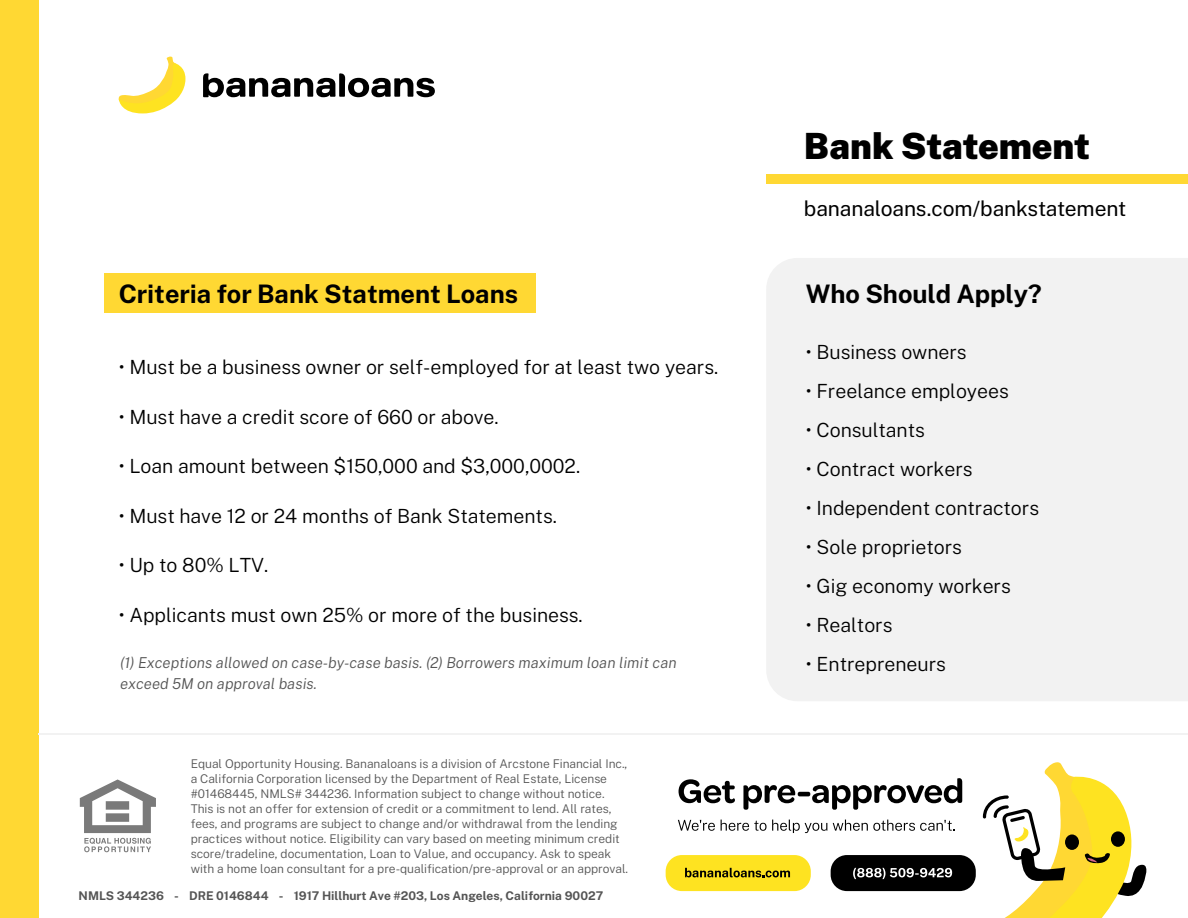
<style>
.page{position:relative;width:1188px;height:918px;background:#fff}
.page>*{position:absolute;margin:0;border:0;box-sizing:border-box;transform-origin:0 0}
.t1{font:900 36.15px "Public Sans";letter-spacing:-.005em;color:#000}
.t2{font:700 25.5px "Public Sans";color:#000}
.t3{font:21px "Public Sans";letter-spacing:-.005em;color:#000}
.t4{font:300 19.5px "Public Sans";color:#000}
.t5{font:italic 300 15px/21px "Public Sans";color:#545454}
.t6{font:300 12px/15px "Public Sans";color:#545454}
.t7{font:700 12px "Public Sans";color:#545454}
</style>
<div class="page">
<div style="left:766px;top:258px;width:422px;height:443px;background:#f2f2f2"></div>
<div style="left:0;top:0;width:38px;height:918px;background:#ffd833"></div>
<svg style="left:203px;top:73px;width:232px;height:24px"></svg>
<svg style="left:118px;top:57px;width:67px;height:56px"></svg>
<div style="left:766px;top:174px;width:422px;height:10px;background:#ffd833"></div>
<div style="left:104px;top:273px;width:431px;height:40px;background:#ffd833"></div>
<svg style="left:80px;top:779px;width:76px;height:73px"></svg>
<div style="left:666px;top:855px;width:145px;height:36px;background:#fee321;border-radius:16px"></div>
<svg style="left:678px;top:762px;width:469px;height:156px"></svg>
<hr style="left:38px;top:733px;width:1150px;height:2px;background:#f2f2f2">
<h2 class="t2" style="left:119px;top:275px;width:401px">Criteria for Bank Statment Loans</h2>
<h3 class="t4" style="left:119px;top:354px;width:601px">• Must be a business owner or self-employed for at least two years.</h3>
<h3 class="t4" style="left:119px;top:404px;width:382px">• Must have a credit score of 660 or above.</h3>
<h3 class="t4" style="left:119px;top:453px;width:463px">• Loan amount between $150,000 and $3,000,0002.</h3>
<h3 class="t4" style="left:119px;top:503px;width:440px">• Must have 12 or 24 months of Bank Statements.</h3>
<h3 class="t4" style="left:119px;top:552px;width:151px">• Up to 80% LTV.</h3>
<h3 class="t4" style="left:119px;top:602px;width:465px">• Applicants must own 25% or more of the business.</h3>
<p class="t5" style="left:120px;top:651px;width:558px">(1) Exceptions allowed on case-by-case basis. (2) Borrowers maximum loan limit can exceed 5M on approval basis.</p>
<p class="t6" style="left:191px;top:756px;width:439px">Equal Opportunity Housing. Bananaloans is a division of Arcstone Financial Inc., a California Corporation licensed by the Department of Real Estate, License #01468445, NMLS# 344236. Information subject to change without notice.<br>This is not an offer for extension of credit or a commitment to lend. All rates, fees, and programs are subject to change and/or withdrawal from the lending practices without notice. Eligibility can vary based on meeting minimum credit score/tradeline, documentation, Loan to Value, and occupancy. Ask to speak with a home loan consultant for a pre-qualification/pre-approval or an approval.</p>
<p class="t7" style="left:79px;top:887px;width:526px">NMLS 344236 - DRE 0146844 - 1917 Hillhurt Ave #203, Los Angeles, California 90027</p>
<h1 class="t1" style="left:804px;top:119px;width:288px">Bank Statement</h1>
<h3 class="t3" style="left:804px;top:195px;width:324px">bananaloans.com/bankstatement</h3>
<h2 class="t2" style="left:806px;top:275px;width:237px">Who Should Apply?</h2>
<h3 class="t4" style="left:806px;top:339px;width:162px">• Business owners</h3>
<h3 class="t4" style="left:806px;top:378px;width:205px">• Freelance employees</h3>
<h3 class="t4" style="left:806px;top:417px;width:120px">• Consultants</h3>
<h3 class="t4" style="left:806px;top:456px;width:168px">• Contract workers</h3>
<h3 class="t4" style="left:806px;top:495px;width:235px">• Independent contractors</h3>
<h3 class="t4" style="left:806px;top:534px;width:158px">• Sole proprietors</h3>
<h3 class="t4" style="left:806px;top:573px;width:206px">• Gig economy workers</h3>
<h3 class="t4" style="left:806px;top:612px;width:88px">• Realtors</h3>
<h3 class="t4" style="left:806px;top:651px;width:142px">• Entrepreneurs</h3>
</div>
